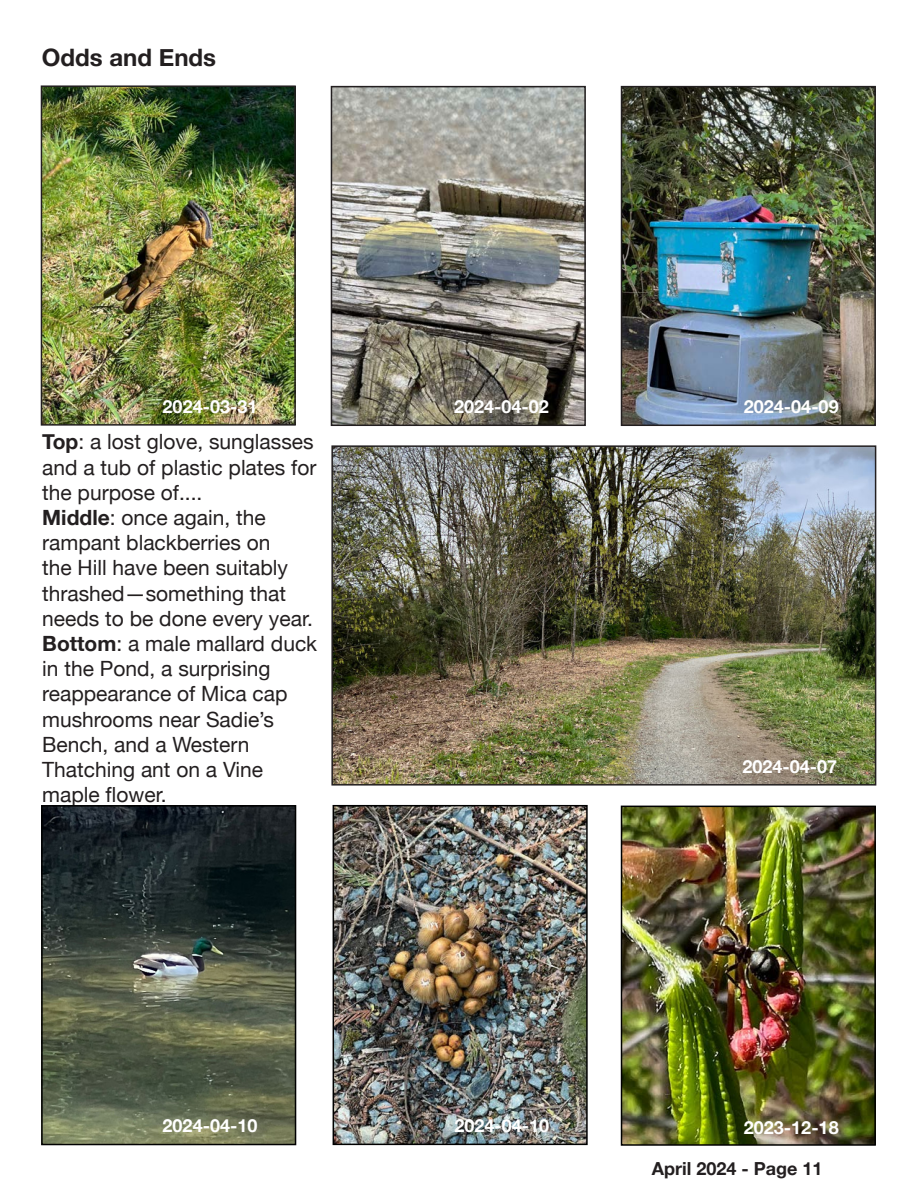
<style>
.page{position:relative;width:918px;height:1188px;background:#fff}
.page>*{position:absolute;margin:0;border:0;box-sizing:border-box;transform-origin:0 0}
.t1{font:700 24px "Helvetica Neue";color:#231f20}
.t2{font:21px/25.2px "Helvetica Neue";color:#231f20}
.t3{font:700 18px "Helvetica Neue";color:#fff}
.t4{font:700 18px "Helvetica Neue";color:#231f20}
.s1{font-weight:700}
</style>
<div class="page">
<img style="left:44px;top:88px;width:249px;height:335px">
<div style="left:41px;top:85px;width:255px;height:341px;border:2px solid #231f20"></div>
<img style="left:624px;top:89px;width:249px;height:334px">
<div style="left:621px;top:86px;width:255px;height:340px;border:2px solid #231f20"></div>
<img style="left:334px;top:448px;width:539px;height:335px">
<div style="left:331px;top:445px;width:545px;height:341px;border:2px solid #231f20"></div>
<img style="left:334px;top:89px;width:249px;height:334px">
<div style="left:331px;top:86px;width:255px;height:340px;border:2px solid #231f20"></div>
<img style="left:44px;top:808px;width:249px;height:334px">
<div style="left:41px;top:805px;width:255px;height:340px;border:2px solid #000"></div>
<img style="left:336px;top:808px;width:249px;height:334px">
<div style="left:333px;top:805px;width:255px;height:340px;border:2px solid #000"></div>
<img style="left:624px;top:809px;width:249px;height:334px">
<div style="left:621px;top:806px;width:255px;height:340px;border:2px solid #000"></div>
<p class="t1" style="left:42px;top:39px;width:176px">Odds and Ends</p>
<p class="t3" style="left:454px;top:392px;width:96px">2024-04-02</p>
<p class="t3" style="left:163px;top:392px;width:96px">2024-03-31</p>
<p class="t3" style="left:744px;top:392px;width:96px">2024-04-09</p>
<p class="t2" style="left:42px;top:430px;width:277px"><span class="s1">Top</span>: a lost glove, sunglasses and a tub of plastic plates for the purpose of....<br><span class="s1">Middle</span>: once again, the rampant blackberries on<br>the Hill have been suitably thrashed—something that needs to be done every year.<br><span class="s1">Bottom</span>: a male mallard duck in the Pond, a surprising reappearance of Mica cap mushrooms near Sadie’s<br>Bench, and a Western<br>Thatching ant on a Vine maple flower.</p>
<p class="t3" style="left:742px;top:753px;width:96px">2024-04-07</p>
<p class="t3" style="left:163px;top:1111px;width:96px">2024-04-10</p>
<p class="t3" style="left:454px;top:1111px;width:96px">2024-04-10</p>
<p class="t3" style="left:744px;top:1114px;width:96px">2023-12-18</p>
<p class="t4" style="left:652px;top:1154px;width:172px">April 2024 - Page 11</p>
</div>
